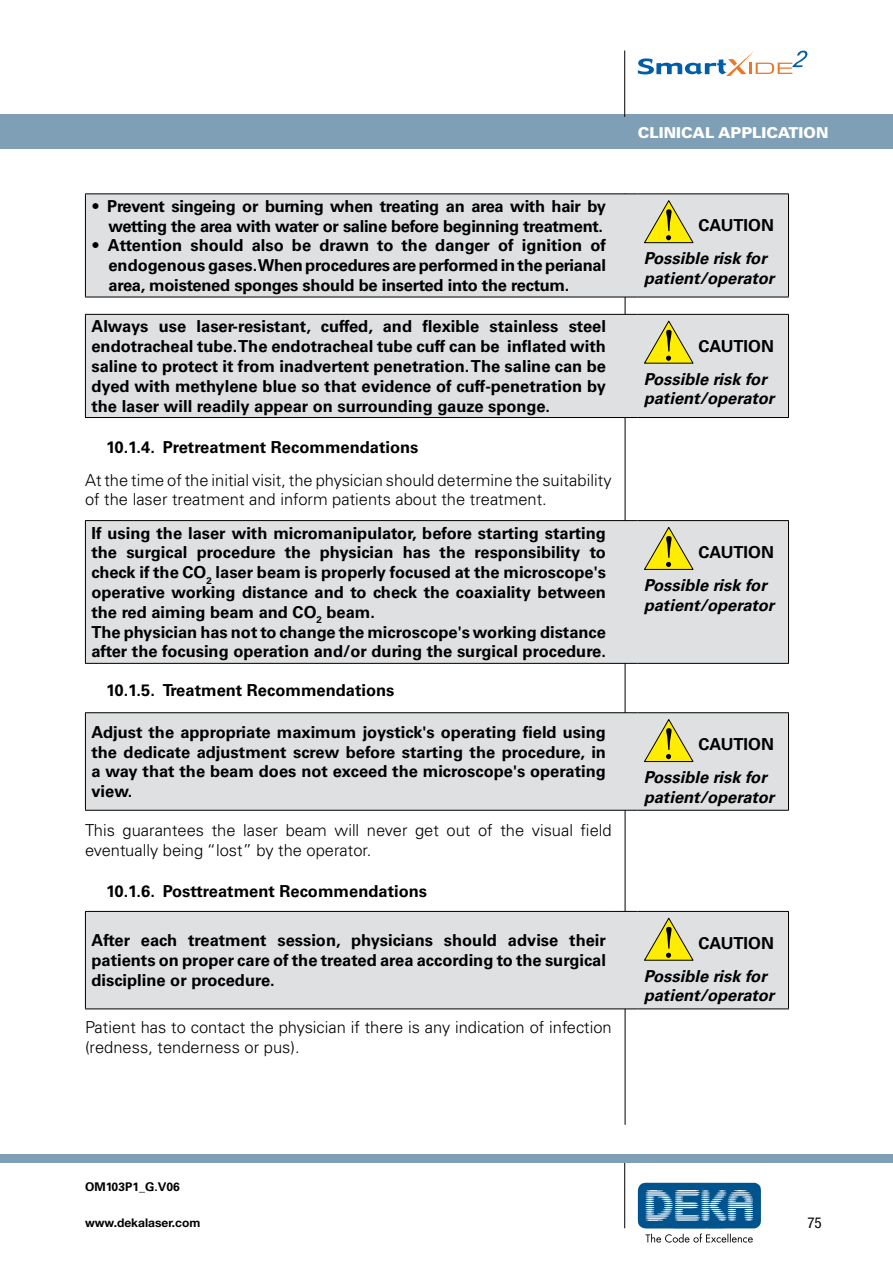
<style>
.page{position:relative;width:893px;height:1263px;background:#fff}
.page>*{position:absolute;margin:0;border:0;box-sizing:border-box;transform-origin:0 0}
.t1{font:700 16.5px/19.8px "Univers LT Std";color:#000;text-align:justify}
.t2{font:300 16.5px/19.8px "Univers LT Std";color:#000}
.t3{font:italic 700 16.5px/19.8px "Univers LT Std";color:#000}
.t4{font:700 16.5px/19.8px "Univers LT Std";letter-spacing:-.02em;color:#000;text-align:right}
.t5{font:900 15px "Univers LT Std";color:#fff}
.t6{font:condensed 15px "Helvetica Neue LT Std";color:#000}
.t7{font:700 12px "Helvetica Neue LT Std";color:#000}
.t8{font:700 12px "Univers LT Std";color:#000}
.s1{font-weight:300}
</style>
<div class="page">
<div style="left:0;top:115px;width:893px;height:34px;background:#7f9fb7"></div>
<hr style="left:624px;top:51px;width:1px;height:66px;background:#000">
<hr style="left:624px;top:1161px;width:1px;height:67px;background:#000">
<svg style="left:638px;top:1183px;width:123px;height:59px"></svg>
<svg style="left:638px;top:51px;width:169px;height:25px"></svg>
<div style="left:0;top:1154px;width:893px;height:8px;background:#7f9fb7"></div>
<hr style="left:625px;top:193px;width:1px;height:932px;background:#000">
<div style="left:86px;top:912px;width:702px;height:96px;background:#dfe0e1"></div>
<hr style="left:85px;top:911px;width:527px;height:1px;background:#000">
<hr style="left:85px;top:912px;width:1px;height:96px;background:#000">
<svg style="left:612px;top:911px;width:26px;height:1px"></svg>
<hr style="left:638px;top:911px;width:151px;height:1px;background:#000">
<hr style="left:788px;top:912px;width:1px;height:96px;background:#000">
<hr style="left:85px;top:1008px;width:527px;height:1px;background:#000">
<svg style="left:612px;top:1008px;width:26px;height:1px"></svg>
<hr style="left:638px;top:1008px;width:151px;height:1px;background:#000">
<svg style="left:644px;top:917px;width:50px;height:44px;background:#d3cd70"></svg>
<div style="left:86px;top:713px;width:702px;height:97px;background:#dfe0e1"></div>
<hr style="left:85px;top:712px;width:527px;height:1px;background:#000">
<hr style="left:85px;top:713px;width:1px;height:97px;background:#000">
<svg style="left:612px;top:712px;width:26px;height:1px"></svg>
<hr style="left:638px;top:712px;width:151px;height:1px;background:#000">
<hr style="left:788px;top:713px;width:1px;height:97px;background:#000">
<hr style="left:85px;top:810px;width:527px;height:1px;background:#000">
<svg style="left:612px;top:810px;width:26px;height:1px"></svg>
<hr style="left:638px;top:810px;width:151px;height:1px;background:#000">
<svg style="left:644px;top:719px;width:50px;height:43px;background:#d3cd6e"></svg>
<div style="left:86px;top:521px;width:702px;height:142px;background:#dfe0e1"></div>
<hr style="left:85px;top:520px;width:527px;height:1px;background:#000">
<hr style="left:85px;top:521px;width:1px;height:142px;background:#000">
<svg style="left:612px;top:520px;width:26px;height:1px"></svg>
<hr style="left:638px;top:520px;width:151px;height:1px;background:#000">
<hr style="left:788px;top:521px;width:1px;height:142px;background:#000">
<hr style="left:85px;top:663px;width:527px;height:1px;background:#000">
<svg style="left:612px;top:663px;width:26px;height:1px"></svg>
<hr style="left:638px;top:663px;width:151px;height:1px;background:#000">
<svg style="left:644px;top:527px;width:50px;height:43px;background:#d3cc6e"></svg>
<div style="left:86px;top:194px;width:702px;height:103px;background:#dfe0e1"></div>
<hr style="left:85px;top:193px;width:527px;height:1px;background:#000">
<hr style="left:85px;top:194px;width:1px;height:103px;background:#000">
<svg style="left:612px;top:193px;width:26px;height:1px"></svg>
<hr style="left:638px;top:193px;width:151px;height:1px;background:#000">
<hr style="left:788px;top:194px;width:1px;height:103px;background:#000">
<hr style="left:85px;top:297px;width:527px;height:1px;background:#000">
<svg style="left:612px;top:297px;width:26px;height:1px"></svg>
<hr style="left:638px;top:297px;width:151px;height:1px;background:#000">
<svg style="left:644px;top:200px;width:50px;height:43px;background:#d4cd6f"></svg>
<div style="left:86px;top:315px;width:702px;height:102px;background:#dfe0e1"></div>
<hr style="left:85px;top:314px;width:527px;height:1px;background:#000">
<hr style="left:85px;top:315px;width:1px;height:102px;background:#000">
<svg style="left:612px;top:314px;width:26px;height:1px"></svg>
<hr style="left:638px;top:314px;width:151px;height:1px;background:#000">
<hr style="left:788px;top:315px;width:1px;height:102px;background:#000">
<hr style="left:85px;top:417px;width:527px;height:1px;background:#000">
<svg style="left:612px;top:417px;width:26px;height:1px"></svg>
<hr style="left:638px;top:417px;width:151px;height:1px;background:#000">
<svg style="left:644px;top:320px;width:50px;height:44px;background:#d3cd70"></svg>
<p class="t4" style="left:91px;top:196px;width:516px"><span class="s1">•</span> Prevent singeing or burning when treating an area with hair by wetting the area with water or saline before beginning treatment.</p>
<p class="t1" style="left:108px;top:236px;width:499px;text-indent:-17px"><span class="s1">•</span> Attention should also be drawn to the danger of ignition of endogenous gases. When procedures are performed in the perianal area, moistened sponges should be inserted into the rectum.</p>
<p class="t1" style="left:91px;top:317px;width:516px">Always use laser-resistant, cuffed, and flexible stainless steel endotracheal tube. The endotracheal tube cuff can be inflated with saline to protect it from inadvertent penetration. The saline can be dyed with methylene blue so that evidence of cuff-penetration by the laser will readily appear on surrounding gauze sponge.</p>
<p class="t1" style="left:106px;top:437px;width:314px">10.1.4. Pretreatment Recommendations</p>
<p class="t2" style="left:85px;top:470px;width:528px">At the time of the initial visit, the physician should determine the suitability of the laser treatment and inform patients about the treatment.</p>
<p class="t1" style="left:91px;top:523px;width:516px;text-align:left">If using the laser with micromanipulator, before starting starting the surgical procedure the physician has the responsibility to check if the CO<sub>2</sub> laser beam is properly focused at the microscope's operative working distance and to check the coaxiality between the red aiming beam and CO<sub>2</sub> beam.<br>The physician has not to change the microscope's working distance after the focusing operation and/or during the surgical procedure.</p>
<p class="t1" style="left:106px;top:681px;width:290px">10.1.5. Treatment Recommendations</p>
<p class="t1" style="left:91px;top:722px;width:516px">Adjust the appropriate maximum joystick's operating field using the dedicate adjustment screw before starting the procedure, in a way that the beam does not exceed the microscope's operating view.</p>
<p class="t2" style="left:85px;top:821px;width:528px">This guarantees the laser beam will never get out of the visual field eventually being “lost” by the operator.</p>
<p class="t1" style="left:106px;top:882px;width:322px">10.1.6. Posttreatment Recommendations</p>
<p class="t5" style="left:638px;top:123px;width:179px">CLINICAL APPLICATION</p>
<p class="t1" style="left:698px;top:216px;width:77px">CAUTION</p>
<p class="t3" style="left:644px;top:249px;width:132px">Possible risk for patient/operator</p>
<p class="t1" style="left:698px;top:336px;width:77px">CAUTION</p>
<p class="t3" style="left:644px;top:369px;width:132px">Possible risk for patient/operator</p>
<p class="t1" style="left:698px;top:543px;width:77px">CAUTION</p>
<p class="t3" style="left:644px;top:575px;width:132px">Possible risk for patient/operator</p>
<p class="t1" style="left:698px;top:735px;width:77px">CAUTION</p>
<p class="t3" style="left:644px;top:767px;width:132px">Possible risk for patient/operator</p>
<p class="t1" style="left:91px;top:931px;width:516px">After each treatment session, physicians should advise their patients on proper care of the treated area according to the surgical discipline or procedure.</p>
<p class="t1" style="left:698px;top:933px;width:77px">CAUTION</p>
<p class="t3" style="left:644px;top:966px;width:132px">Possible risk for patient/operator</p>
<p class="t2" style="left:85px;top:1017px;width:528px">Patient has to contact the physician if there is any indication of infection (redness, tenderness or pus).</p>
<p class="t8" style="left:85px;top:1180px;width:96px">OM103P1_G.V06</p>
<p class="t7" style="left:85px;top:1215px;width:117px">www.dekalaser.com</p>
<p class="t6" style="left:807px;top:1214px;width:16px">75</p>
</div>
